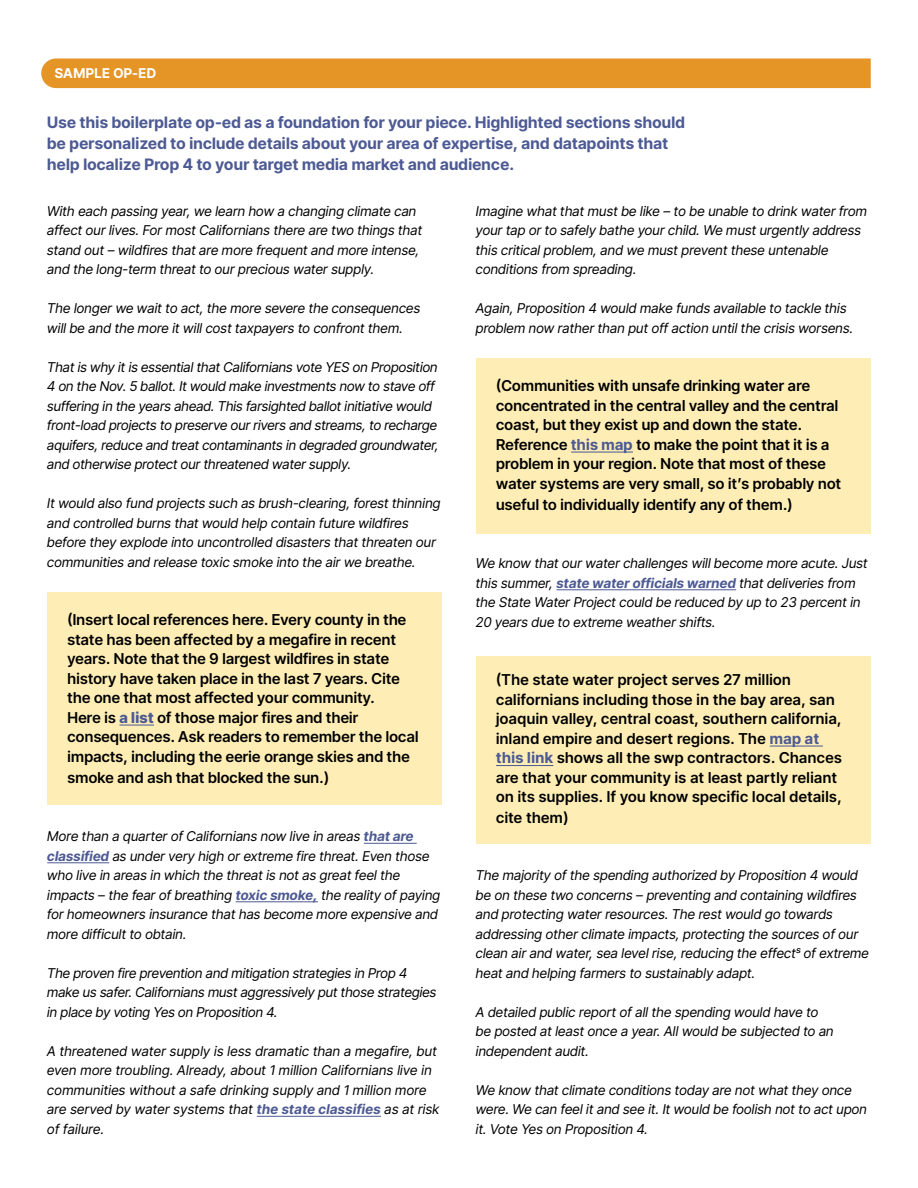
<style>
.page{position:relative;width:918px;height:1188px;background:#fff}
.page>*{position:absolute;margin:0;border:0;box-sizing:border-box;transform-origin:0 0}
.t1{font:700 15.75px/21px "Inter Tight";letter-spacing:.02em;color:#4d5a93}
.t2{font:600 15px/19.5px "Inter Tight";letter-spacing:.02em;color:#000}
.t3{font:italic 13.5px/19.5px "Inter Tight";letter-spacing:.02em;color:#000}
.t4{font:700 13.5px "Inter Tight";letter-spacing:.03em;color:#fff}
.s1{font-weight:800;color:#4d5a93}
.s2{font-weight:700;color:#4d5a93}
</style>
<div class="page">
<div style="left:47px;top:592px;width:395px;height:213px;background:#feeeb6"></div>
<div style="left:476px;top:358px;width:395px;height:176px;background:#feeeb6"></div>
<div style="left:476px;top:656px;width:395px;height:187px;background:#feeeb6"></div>
<hr style="left:119px;top:725px;width:35px;height:1px;background:#4d5a93">
<hr style="left:364px;top:843px;width:53px;height:1px;background:#4d5a93">
<hr style="left:47px;top:862px;width:62px;height:1px;background:#4d5a93">
<hr style="left:236px;top:901px;width:82px;height:1px;background:#4d5a93">
<hr style="left:257px;top:1116px;width:124px;height:1px;background:#4d5a93">
<div style="left:41px;top:58px;width:830px;height:30px;background:#e49525"></div>
<hr style="left:571px;top:452px;width:62px;height:1px;background:#4d5a93">
<hr style="left:557px;top:589px;width:179px;height:1px;background:#4d5a93">
<hr style="left:770px;top:746px;width:53px;height:1px;background:#4d5a93">
<hr style="left:496px;top:765px;width:57px;height:1px;background:#4d5a93">
<p class="t4" style="left:55px;top:63px;width:103px">SAMPLE OP-ED</p>
<p class="t1" style="left:47px;top:112px;width:639px">Use this boilerplate op-ed as a foundation for your piece. Highlighted sections should be personalized to include details about your area of expertise, and datapoints that help localize Prop 4 to your target media market and audience.</p>
<p class="t3" style="left:47px;top:201px;width:376px">With each passing year, we learn how a changing climate can affect our lives. For most Californians there are two things that stand out – wildfires that are more frequent and more intense, and the long-term threat to our precious water supply.</p>
<p class="t3" style="left:47px;top:298px;width:374px">The longer we wait to act, the more severe the consequences will be and the more it will cost taxpayers to confront them.</p>
<p class="t3" style="left:47px;top:357px;width:393px">That is why it is essential that Californians vote YES on Proposition 4 on the Nov. 5 ballot. It would make investments now to stave off suffering in the years ahead. This farsighted ballot initiative would front-load projects to preserve our rivers and streams, to recharge aquifers, reduce and treat contaminants in degraded groundwater, and otherwise protect our threatened water supply.</p>
<p class="t3" style="left:47px;top:493px;width:395px">It would also fund projects such as brush-clearing, forest thinning and controlled burns that would help contain future wildfires before they explode into uncontrolled disasters that threaten our communities and release toxic smoke into the air we breathe.</p>
<p class="t2" style="left:68px;top:609px;width:352px">(Insert local references here. Every county in the state has been affected by a megafire in recent years. Note that the 9 largest wildfires in state history have taken place in the last 7 years. Cite the one that most affected your community.<br>Here is <span class="s1">a list</span> of those major fires and their consequences. Ask readers to remember the local impacts, including the eerie orange skies and the</p>
<p class="t2" style="left:68px;top:767px;width:263px">smoke and ash that blocked the sun.)</p>
<p class="t3" style="left:47px;top:826px;width:394px">More than a quarter of Californians now live in areas <span class="s2">that are classified</span> as under very high or extreme fire threat. Even those who live in areas in which the threat is not as great feel the impacts – the fear of breathing <span class="s2">toxic smoke,</span> the reality of paying for homeowners insurance that has become more expensive and more difficult to obtain.</p>
<p class="t3" style="left:47px;top:962px;width:391px">The proven fire prevention and mitigation strategies in Prop 4 make us safer. Californians must aggressively put those strategies in place by voting Yes on Proposition 4.</p>
<p class="t3" style="left:47px;top:1040px;width:394px">A threatened water supply is less dramatic than a megafire, but even more troubling. Already, about 1 million Californians live in communities without a safe drinking supply and 1 million more are served by water systems that <span class="s2">the state classifies</span> as at risk of failure.</p>
<p class="t3" style="left:476px;top:201px;width:393px">Imagine what that must be like – to be unable to drink water from your tap or to safely bathe your child. We must urgently address this critical problem, and we must prevent these untenable conditions from spreading.</p>
<p class="t3" style="left:476px;top:298px;width:379px">Again, Proposition 4 would make funds available to tackle this problem now rather than put off action until the crisis worsens.</p>
<p class="t2" style="left:496px;top:375px;width:346px">(Communities with unsafe drinking water are concentrated in the central valley and the central coast, but they exist up and down the state.<br>Reference <span class="s2">this map</span> to make the point that it is a problem in your region. Note that most of these water systems are very small, so it’s probably not</p>
<p class="t2" style="left:496px;top:494px;width:298px">useful to individually identify any of them.)</p>
<p class="t3" style="left:476px;top:553px;width:393px">We know that our water challenges will become more acute. Just this summer, <span class="s2">state water officials warned</span> that deliveries from the State Water Project could be reduced by up to 23 percent in 20 years due to extreme weather shifts.</p>
<p class="t2" style="left:496px;top:669px;width:347px">(The state water project serves 27 million californians including those in the bay area, san joaquin valley, central coast, southern california, inland empire and desert regions. The <span class="s2">map at this link</span> shows all the swp contractors. Chances are that your community is at least partly reliant on its supplies. If you know specific local details,</p>
<p class="t2" style="left:496px;top:807px;width:74px">cite them)</p>
<p class="t3" style="left:476px;top:865px;width:394px">The majority of the spending authorized by Proposition 4 would be on these two concerns – preventing and containing wildfires and protecting water resources. The rest would go towards addressing other climate impacts, protecting the sources of our clean air and water, sea level rise, reducing the effectˢ of extreme heat and helping farmers to sustainably adapt.</p>
<p class="t3" style="left:476px;top:1001px;width:359px">A detailed public report of all the spending would have to be posted at least once a year. All would be subjected to an independent audit.</p>
<p class="t3" style="left:476px;top:1079px;width:393px">We know that climate conditions today are not what they once were. We can feel it and see it. It would be foolish not to act upon it. Vote Yes on Proposition 4.</p>
</div>
